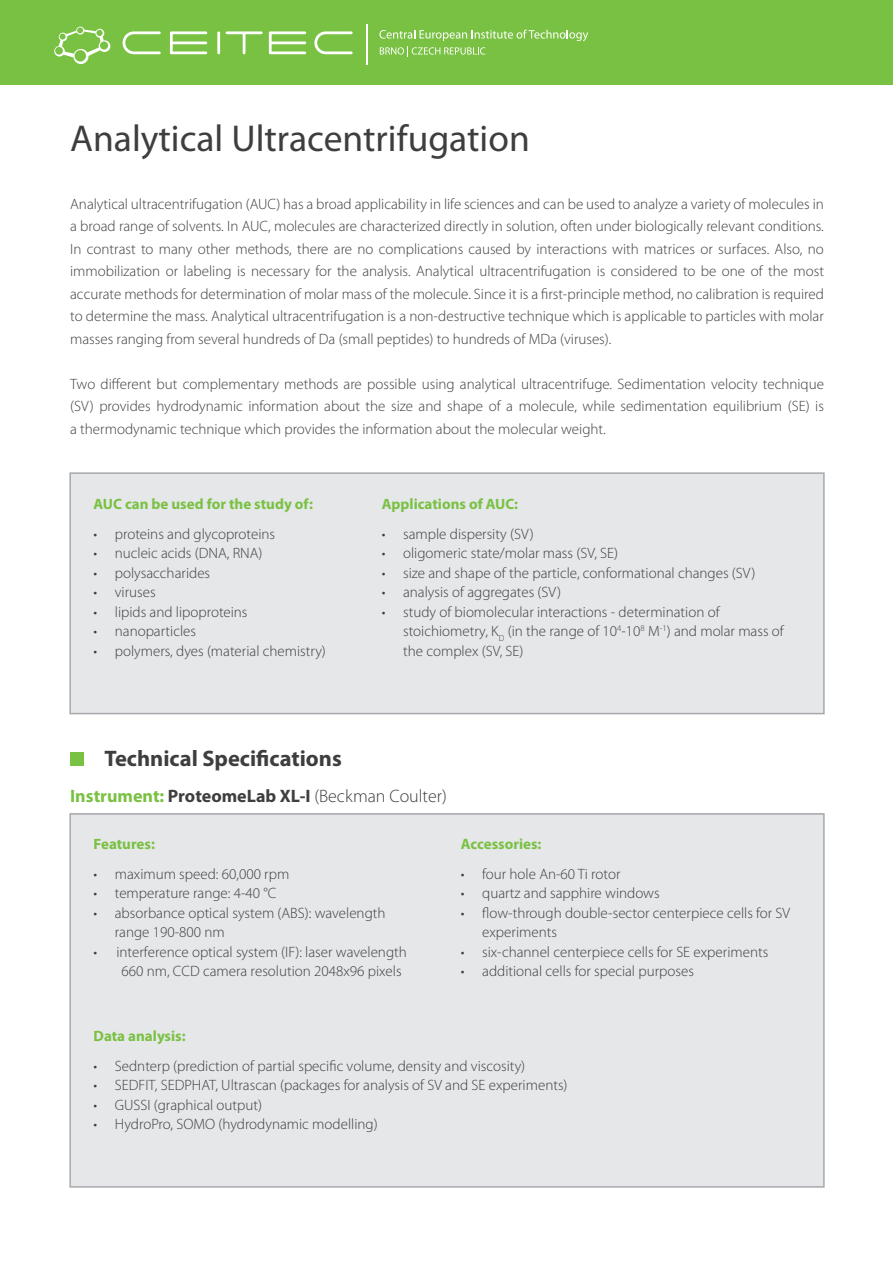
<style>
.page{position:relative;width:893px;height:1263px;background:#fff}
.page>*{position:absolute;margin:0;border:0;box-sizing:border-box;transform-origin:0 0}
.t1{font:37.5px "Myriad Pro";color:#3e3e3f}
.t2{font:700 22.5px "Myriad Pro";color:#3e3e3f}
.t3{font:300 18px "Myriad Pro";color:#3e3e3f}
.t4{font:300 15px/22.5px "Myriad Pro";color:#3e3e3f}
.t5{font:700 15px "Myriad Pro";color:#79c142}
.s1{font-weight:700;color:#79c142}
.s2{font-weight:700}
</style>
<div class="page">
<div style="left:0;top:0;width:893px;height:85px;background:#79c142"></div>
<svg style="left:54px;top:27px;width:56px;height:37px"></svg>
<svg style="left:123px;top:31px;width:230px;height:23px"></svg>
<hr style="left:366px;top:25px;width:1px;height:40px;background:#fff">
<svg style="left:379px;top:30px;width:209px;height:11px"></svg>
<svg style="left:380px;top:47px;width:105px;height:10px"></svg>
<div style="left:70px;top:473px;width:754px;height:241px;background:#e6e7e9"></div>
<div style="left:69px;top:472px;width:756px;height:242px;border:2px solid #a8a9ad"></div>
<div style="left:70px;top:752px;width:14px;height:14px;background:#79c142"></div>
<div style="left:70px;top:814px;width:754px;height:373px;background:#e6e7e9"></div>
<div style="left:69px;top:813px;width:756px;height:375px;border:2px solid #a8a9ad"></div>
<h1 class="t1" style="left:70px;top:118px;width:461px">Analytical Ultracentrifugation</h1>
<p class="t4" style="left:70px;top:193px;width:755px;text-align:justify">Analytical ultracentrifugation (AUC) has a broad applicability in life sciences and can be used to analyze a variety of molecules in a broad range of solvents. In AUC, molecules are characterized directly in solution, often under biologically relevant conditions.<br>In contrast to many other methods, there are no complications caused by interactions with matrices or surfaces. Also, no immobilization or labeling is necessary for the analysis. Analytical ultracentrifugation is considered to be one of the most accurate methods for determination of molar mass of the molecule. Since it is a first-principle method, no calibration is required to determine the mass. Analytical ultracentrifugation is a non-destructive technique which is applicable to particles with molar masses ranging from several hundreds of Da (small peptides) to hundreds of MDa (viruses).</p>
<p class="t4" style="left:70px;top:373px;width:755px;text-align:justify">Two different but complementary methods are possible using analytical ultracentrifuge. Sedimentation velocity technique (SV) provides hydrodynamic information about the size and shape of a molecule, while sedimentation equilibrium (SE) is a thermodynamic technique which provides the information about the molecular weight.</p>
<p class="t5" style="left:94px;top:495px;width:221px">AUC can be used for the study of:</p>
<p class="t4" style="left:94px;top:522px;width:183px">• proteins and glycoproteins</p>
<p class="t4" style="left:94px;top:542px;width:171px">• nucleic acids (DNA, RNA)</p>
<p class="t4" style="left:94px;top:561px;width:118px">• polysaccharides</p>
<p class="t4" style="left:94px;top:581px;width:64px">• viruses</p>
<p class="t4" style="left:94px;top:600px;width:156px">• lipids and lipoproteins</p>
<p class="t4" style="left:94px;top:620px;width:104px">• nanoparticles</p>
<p class="t4" style="left:94px;top:639px;width:234px">• polymers, dyes (material chemistry)</p>
<h2 class="t2" style="left:105px;top:746px;width:239px">Technical Specifications</h2>
<p class="t5" style="left:382px;top:495px;width:138px">Applications of AUC:</p>
<p class="t4" style="left:382px;top:522px;width:153px">• sample dispersity (SV)</p>
<p class="t4" style="left:382px;top:542px;width:238px">• oligomeric state/molar mass (SV, SE)</p>
<p class="t4" style="left:382px;top:561px;width:375px">• size and shape of the particle, conformational changes (SV)</p>
<p class="t4" style="left:382px;top:581px;width:181px">• analysis of aggregates (SV)</p>
<p class="t4" style="left:403px;top:602px;width:382px;line-height:19.5px;text-indent:-21px">• study of biomolecular interactions - determination of stoichiometry, K<sub>D</sub> (in the range of 10<sup>4</sup>-10<sup>8</sup> M<sup>-1</sup>) and molar mass of the complex (SV, SE)</p>
<p class="t3" style="left:70px;top:786px;width:378px"><span class="s1">Instrument:</span> <span class="s2">ProteomeLab XL-I</span> (Beckman Coulter)</p>
<p class="t5" style="left:94px;top:835px;width:63px">Features:</p>
<p class="t4" style="left:94px;top:863px;width:197px">• maximum speed: 60,000 rpm</p>
<p class="t4" style="left:94px;top:882px;width:184px">• temperature range: 4-40 °C</p>
<p class="t4" style="left:115px;top:903px;width:272px;line-height:19.5px;text-indent:-21px">• absorbance optical system (ABS): wavelength range 190-800 nm</p>
<p class="t4" style="left:121px;top:942px;width:287px;line-height:19.5px;text-indent:-28px">• interference optical system (IF): laser wavelength<br>660 nm, CCD camera resolution 2048x96 pixels</p>
<p class="t5" style="left:461px;top:835px;width:82px">Accessories:</p>
<p class="t4" style="left:461px;top:863px;width:161px">• four hole An-60 Ti rotor</p>
<p class="t4" style="left:461px;top:882px;width:200px">• quartz and sapphire windows</p>
<p class="t4" style="left:482px;top:903px;width:309px;line-height:19.5px;text-indent:-21px">• flow-through double-sector centerpiece cells for SV experiments</p>
<p class="t4" style="left:461px;top:941px;width:309px">• six-channel centerpiece cells for SE experiments</p>
<p class="t4" style="left:461px;top:960px;width:234px">• additional cells for special purposes</p>
<p class="t5" style="left:94px;top:1027px;width:94px">Data analysis:</p>
<p class="t4" style="left:94px;top:1055px;width:433px">• Sednterp (prediction of partial specific volume, density and viscosity)</p>
<p class="t4" style="left:94px;top:1074px;width:475px">• SEDFIT, SEDPHAT, Ultrascan (packages for analysis of SV and SE experiments)</p>
<p class="t4" style="left:94px;top:1094px;width:170px">• GUSSI (graphical output)</p>
<p class="t4" style="left:94px;top:1113px;width:286px">• HydroPro, SOMO (hydrodynamic modelling)</p>
</div>
